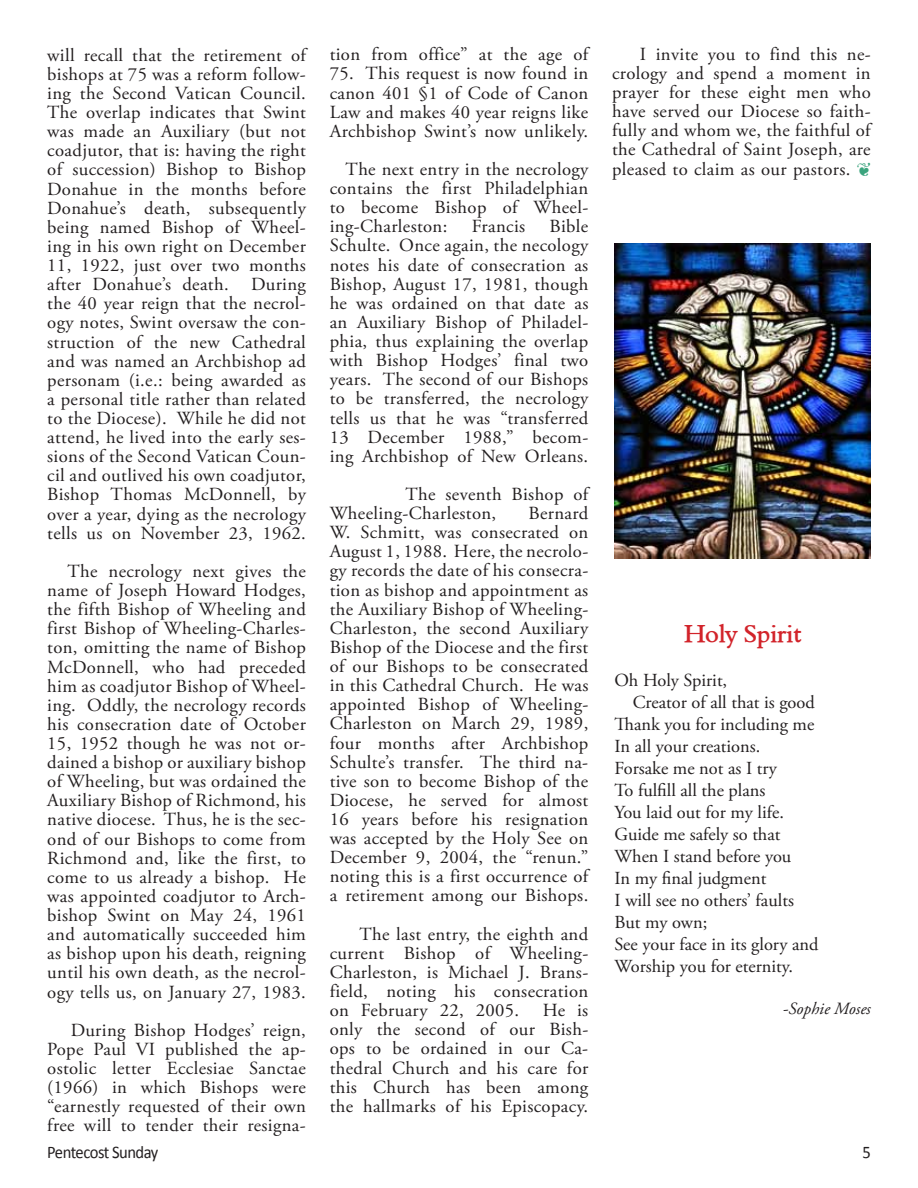
<style>
.page{position:relative;width:918px;height:1188px;background:#fff}
.page>*{position:absolute;margin:0;border:0;box-sizing:border-box;transform-origin:0 0}
.t1{font:700 25.35px "Nadine 2 Wide";color:#d2232a}
.t2{font:18.45px/19px "Adobe Garamond Pro";letter-spacing:.02em;color:#231f20;text-align:justify}
.t3{font:18.3px "Adobe Garamond Pro";color:#231f20}
.t4{font:17.7px "Calibri";letter-spacing:-.03em;color:#231f20;scale:.93 1}
.t5{font:italic 17.1px "Adobe Garamond Pro";color:#231f20}
</style>
<div class="page">
<img style="left:615px;top:243px;width:255px;height:316px">
<p class="t2" style="left:47px;top:46px;width:260px">will recall that the retirement of bishops at 75 was a reform follow&shy;ing the Second Vatican Council.<br>The overlap indicates that Swint was made an Auxiliary (but not coadjutor, that is: having the right of succession) Bishop to Bishop Donahue in the months before Donahue’s death, subsequently being named Bishop of Wheel&shy;ing in his own right on December 11, 1922, just over two months after Donahue’s death. During the 40 year reign that the necrol&shy;ogy notes, Swint oversaw the con&shy;struction of the new Cathedral and was named an Archbishop ad personam (i.e.: being awarded as a personal title rather than related to the Diocese). While he did not attend, he lived into the early ses&shy;sions of the Second Vatican Coun&shy;cil and outlived his own coadjutor, Bishop Thomas McDonnell, by over a year, dying as the necrology tells us on November 23, 1962.</p>
<p class="t2" style="left:47px;top:562px;width:260px;text-indent:20px">The necrology next gives the name of Joseph Howard Hodges, the fifth Bishop of Wheeling and first Bishop of Wheeling-Charles&shy;ton, omitting the name of Bishop McDonnell, who had preceded him as coadjutor Bishop of Wheel&shy;ing. Oddly, the necrology records his consecration date of October 15, 1952 though he was not or&shy;dained a bishop or auxiliary bishop of Wheeling, but was ordained the Auxiliary Bishop of Richmond, his native diocese. Thus, he is the sec&shy;ond of our Bishops to come from Richmond and, like the first, to come to us already a bishop. He was appointed coadjutor to Arch&shy;bishop Swint on May 24, 1961 and automatically succeeded him as bishop upon his death, reigning until his own death, as the necrol&shy;ogy tells us, on January 27, 1983.</p>
<p class="t2" style="left:47px;top:1021px;width:260px;text-indent:23px">During Bishop Hodges’ reign, Pope Paul VI published the ap&shy;ostolic letter Ecclesiae Sanctae (1966) in which Bishops were “earnestly requested of their own free will to tender their resigna-</p>
<p class="t2" style="left:330px;top:46px;width:260px">tion from office” at the age of</p>
<p class="t2" style="left:330px;top:65px;width:260px">75. This request is now found in canon 401 §1 of Code of Canon Law and makes 40 year reigns like Archbishop Swint’s now unlikely.</p>
<p class="t2" style="left:330px;top:160px;width:260px;text-indent:16px">The next entry in the necrology contains the first Philadelphian to become Bishop of Wheel&shy;ing-Charleston:</p>
<p class="t2" style="left:330px;top:218px;width:260px;text-indent:220px">Bible Schulte. Once again, the necology notes his date of consecration as Bishop, August 17, 1981, though he was ordained on that date as an Auxiliary Bishop of Philadel&shy;phia, thus explaining the overlap with Bishop Hodges’ final two years. The second of our Bishops to be transferred, the necrology tells us that he was “transferred 13 December 1988,” becom&shy;ing Archbishop of New Orleans.</p>
<p class="t2" style="left:330px;top:485px;width:260px;text-indent:76px">The seventh Bishop of<br>Wheeling-Charleston,</p>
<p class="t2" style="left:472px;top:218px;width:55px">Francis</p>
<p class="t2" style="left:330px;top:504px;width:260px;text-indent:199px">Bernard W. Schmitt, was consecrated on August 1, 1988. Here, the necrolo&shy;gy records the date of his consecra&shy;tion as bishop and appointment as the Auxiliary Bishop of Wheeling-Charleston, the second Auxiliary Bishop of the Diocese and the first of our Bishops to be consecrated in this Cathedral Church. He was appointed Bishop of Wheeling-Charleston on March 29, 1989, four months after Archbishop Schulte’s transfer. The third na&shy;tive son to become Bishop of the Diocese, he served for almost 16 years before his resignation was accepted by the Holy See on December 9, 2004, the “renun.” noting this is a first occurrence of a retirement among our Bishops.</p>
<p class="t2" style="left:330px;top:925px;width:260px;text-indent:30px">The last entry, the eighth and current Bishop of Wheeling-Charleston, is Michael J. Brans&shy;field, noting his consecration on February 22, 2005.</p>
<p class="t2" style="left:330px;top:1001px;width:260px;text-indent:213px">He is only the second of our Bish&shy;ops to be ordained in our Ca&shy;thedral Church and his care for this Church has been among the hallmarks of his Episcopacy.</p>
<p class="t2" style="left:612px;top:45px;width:260px;text-indent:28px">I invite you to find this ne&shy;crology and spend a moment in prayer for these eight men who have served our Diocese so faith&shy;fully and whom we, the faithful of the Cathedral of Saint Joseph, are pleased to claim as our pastors.</p>
<h1 class="t1" style="left:684px;top:618px;width:119px">Holy Spirit</h1>
<p class="t3" style="left:615px;top:669px;width:114px">Oh Holy Spirit,</p>
<p class="t3" style="left:633px;top:691px;width:183px">Creator of all that is good</p>
<p class="t3" style="left:615px;top:713px;width:201px">Thank you for including me</p>
<p class="t3" style="left:615px;top:735px;width:147px">In all your creations.</p>
<p class="t3" style="left:615px;top:757px;width:164px">Forsake me not as I try</p>
<p class="t3" style="left:615px;top:779px;width:152px">To fulfill all the plans</p>
<p class="t3" style="left:615px;top:801px;width:171px">You laid out for my life.</p>
<p class="t3" style="left:615px;top:823px;width:167px">Guide me safely so that</p>
<p class="t3" style="left:615px;top:845px;width:178px">When I stand before you</p>
<p class="t3" style="left:615px;top:867px;width:153px">In my final judgment</p>
<p class="t3" style="left:615px;top:890px;width:181px">I will see no others’ faults</p>
<p class="t3" style="left:615px;top:912px;width:94px">But my own;</p>
<p class="t3" style="left:615px;top:934px;width:205px">See your face in its glory and</p>
<p class="t3" style="left:615px;top:956px;width:180px">Worship you for eternity.</p>
<p class="t5" style="left:783px;top:998px;width:89px">-Sophie Moses</p>
<p class="t4" style="left:47px;top:1141px;width:121px">Pentecost Sunday</p>
<p class="t4" style="left:862px;top:1141px;width:11px">5</p>
</div>
